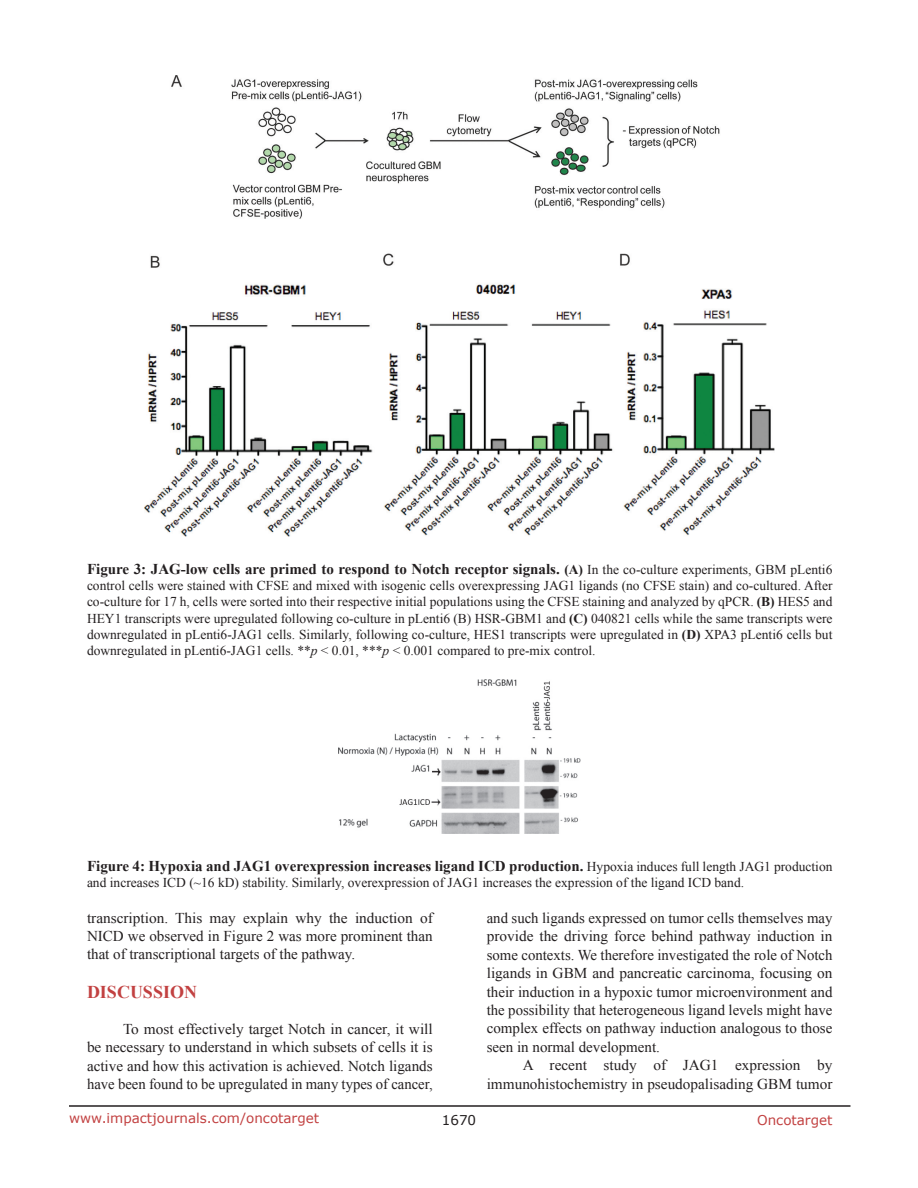
<style>
.page{position:relative;width:918px;height:1188px;background:#fff}
.page>*{position:absolute;margin:0;border:0;box-sizing:border-box;transform-origin:0 0}
.Heading{font:700 18px "Times New Roman";color:#c24141}
.BodyText{font:15px/18.5px "Times New Roman";color:#231f20;text-align:justify}
.FigureText{font:700 15px "Times New Roman";color:#231f20}
.FigureText-2{font:13.5px/16.2px "Times New Roman";color:#231f20;text-align:justify}
.t1{font:13.5px "Verdana";color:#c24141}
.t2{font:13.5px "Verdana";color:#231f20}
.s1{font-size:13.5px}
.s2{font-weight:400;font-size:13.5px}
.s3{font-weight:700}
.s4{font-style:italic}
</style>
<div class="page">
<hr style="left:69px;top:1105px;width:781px;height:2px;background:#231f20">
<img style="left:145px;top:75px;width:630px;height:462px">
<img style="left:339px;top:680px;width:242px;height:153px">
<p class="FigureText" style="left:87px;top:559px;width:747px">Figure 3: JAG-low cells are primed to respond to Notch receptor signals. <span class="s1">(A)</span> <span class="s2">In the co-culture experiments, GBM pLenti6</span></p>
<p class="FigureText-2" style="left:87px;top:577px;width:747px">control cells were stained with CFSE and mixed with isogenic cells overexpressing JAG1 ligands (no CFSE stain) and co-cultured. After co-culture for 17 h, cells were sorted into their respective initial populations using the CFSE staining and analyzed by qPCR. <span class="s3">(B)</span> HES5 and HEY1 transcripts were upregulated following co-culture in pLenti6 (B) HSR-GBM1 and <span class="s3">(C)</span> 040821 cells while the same transcripts were downregulated in pLenti6-JAG1 cells. Similarly, following co-culture, HES1 transcripts were upregulated in <span class="s3">(D)</span> XPA3 pLenti6 cells but downregulated in pLenti6-JAG1 cells. **<span class="s4">p</span> &lt; 0.01, ***<span class="s4">p</span> &lt; 0.001 compared to pre-mix control.</p>
<p class="FigureText" style="left:87px;top:855px;width:747px">Figure 4: Hypoxia and JAG1 overexpression increases ligand ICD production. <span class="s2">Hypoxia induces full length JAG1 production</span></p>
<p class="FigureText-2" style="left:87px;top:874px;width:659px">and increases ICD (~16 kD) stability. Similarly, overexpression of JAG1 increases the expression of the ligand ICD band.</p>
<p class="BodyText" style="left:87px;top:909px;width:347px">transcription. This may explain why the induction of NICD we observed in Figure 2 was more prominent than that of transcriptional targets of the pathway.</p>
<p class="Heading" style="left:87px;top:979px;width:112px">DISCUSSION</p>
<p class="BodyText" style="left:87px;top:1020px;width:347px;text-indent:36px">To most effectively target Notch in cancer, it will be necessary to understand in which subsets of cells it is active and how this activation is achieved. Notch ligands have been found to be upregulated in many types of cancer,</p>
<p class="BodyText" style="left:487px;top:908px;width:347px">and such ligands expressed on tumor cells themselves may provide the driving force behind pathway induction in some contexts. We therefore investigated the role of Notch ligands in GBM and pancreatic carcinoma, focusing on their induction in a hypoxic tumor microenvironment and the possibility that heterogeneous ligand levels might have complex effects on pathway induction analogous to those seen in normal development.</p>
<p class="BodyText" style="left:487px;top:1056px;width:347px;text-align:right">A recent study of JAG1 expression by immunohistochemistry in pseudopalisading GBM tumor</p>
<p class="t1" style="left:69px;top:1109px;width:252px">www.impactjournals.com/oncotarget</p>
<p class="t2" style="left:442px;top:1111px;width:36px">1670</p>
<p class="t1" style="left:757px;top:1111px;width:77px">Oncotarget</p>
</div>
